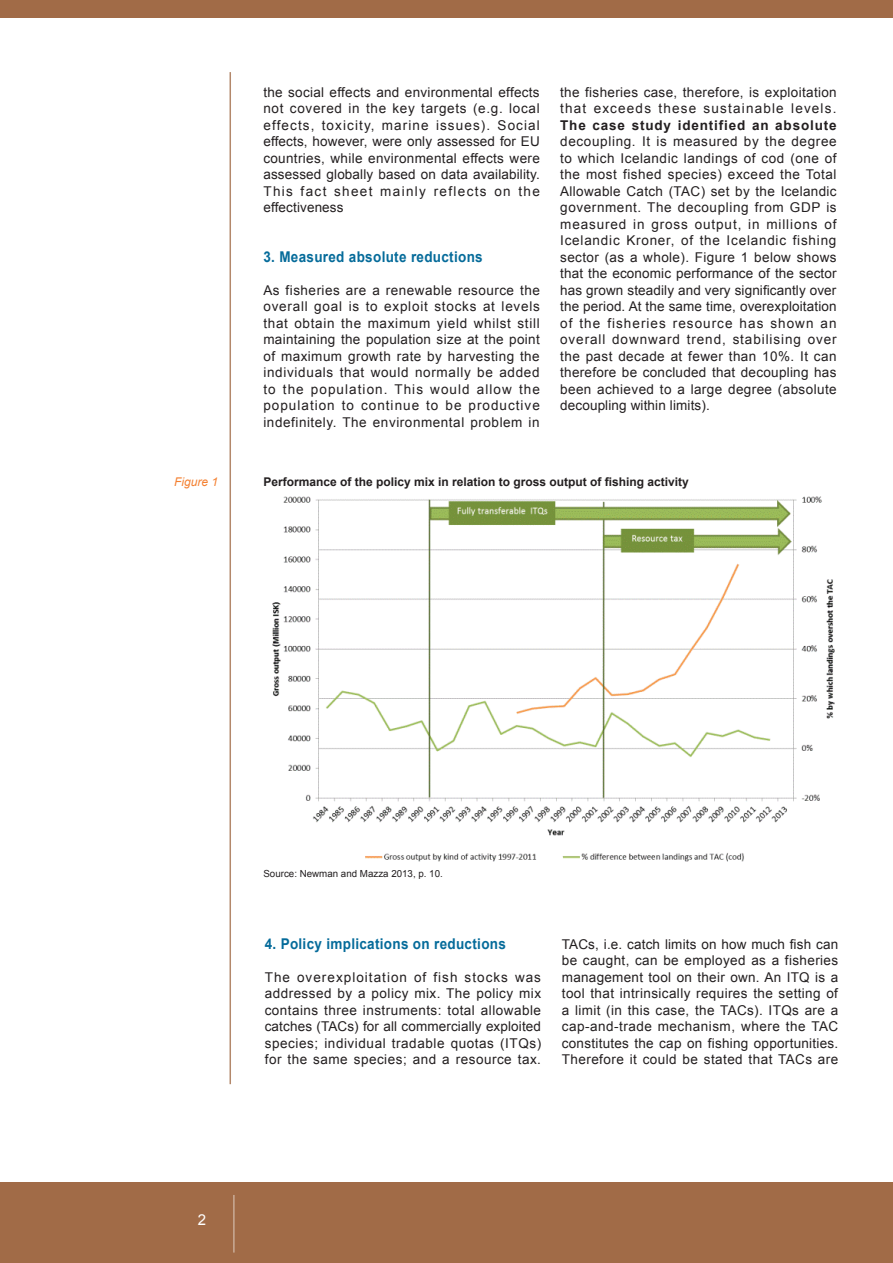
<style>
.page{position:relative;width:893px;height:1263px;background:#fff}
.page>*{position:absolute;margin:0;border:0;box-sizing:border-box;transform-origin:0 0}
.t1{font:15px "Arial";color:#fff}
.t2{font:700 14.85px "Arial";letter-spacing:.025em;color:#056b9a;scale:.91 1}
.t3{font:13.5px/16.5px "Arial";letter-spacing:.035em;color:#231f20;text-align:justify}
.t4{font:700 12px "Arial";color:#231f20}
.t5{font:italic 12px "Arial";color:#f48031}
.t6{font:9.75px "Arial";color:#231f20}
.s1{font-weight:700}
</style>
<div class="page">
<div style="left:0;top:0;width:893px;height:17px;background:#a16b47"></div>
<div style="left:0;top:1182px;width:893px;height:81px;background:#a16b47"></div>
<hr style="left:230px;top:72px;width:1px;height:1012px;background:#a16b47">
<hr style="left:233px;top:1195px;width:2px;height:57px;background:#fff">
<img style="left:272px;top:496px;width:563px;height:366px">
<p class="t3" style="left:263px;top:84px;width:278px">the social effects and environmental effects not covered in the key targets (e.g. local effects, toxicity, marine issues). Social effects, however, were only assessed for EU countries, while environmental effects were assessed globally based on data availability.<br>This fact sheet mainly reflects on the effectiveness</p>
<p class="t2" style="left:263px;top:247px;width:243px">3. Measured absolute reductions</p>
<p class="t3" style="left:263px;top:282px;width:278px">As fisheries are a renewable resource the overall goal is to exploit stocks at levels that obtain the maximum yield whilst still maintaining the population size at the point of maximum growth rate by harvesting the individuals that would normally be added to the population. This would allow the population to continue to be productive indefinitely. The environmental problem in</p>
<p class="t3" style="left:560px;top:84px;width:278px">the fisheries case, therefore, is exploitation that exceeds these sustainable levels.<br><span class="s1">The case study identified an absolute </span>decoupling. It is measured by the degree to which Icelandic landings of cod (one of the most fished species) exceed the Total Allowable Catch (TAC) set by the Icelandic government. The decoupling from GDP is measured in gross output, in millions of Icelandic Kroner, of the Icelandic fishing sector (as a whole). Figure 1 below shows that the economic performance of the sector has grown steadily and very significantly over the period. At the same time, overexploitation of the fisheries resource has shown an overall downward trend, stabilising over the past decade at fewer than 10%. It can therefore be concluded that decoupling has been achieved to a large degree (absolute decoupling within limits).</p>
<p class="t5" style="left:174px;top:474px;width:46px">Figure 1</p>
<p class="t4" style="left:263px;top:473px;width:427px">Performance of the policy mix in relation to gross output of fishing activity</p>
<p class="t6" style="left:263px;top:868px;width:181px">Source: Newman and Mazza 2013, p. 10.</p>
<p class="t2" style="left:265px;top:934px;width:267px">4. Policy implications on reductions</p>
<p class="t3" style="left:265px;top:969px;width:278px">The overexploitation of fish stocks was addressed by a policy mix. The policy mix contains three instruments: total allowable catches (TACs) for all commercially exploited species; individual tradable quotas (ITQs) for the same species; and a resource tax.</p>
<p class="t3" style="left:562px;top:936px;width:278px">TACs, i.e. catch limits on how much fish can be caught, can be employed as a fisheries management tool on their own. An ITQ is a tool that intrinsically requires the setting of a limit (in this case, the TACs). ITQs are a cap-and-trade mechanism, where the TAC constitutes the cap on fishing opportunities.<br>Therefore it could be stated that TACs are</p>
<p class="t1" style="left:198px;top:1210px;width:10px">2</p>
</div>
